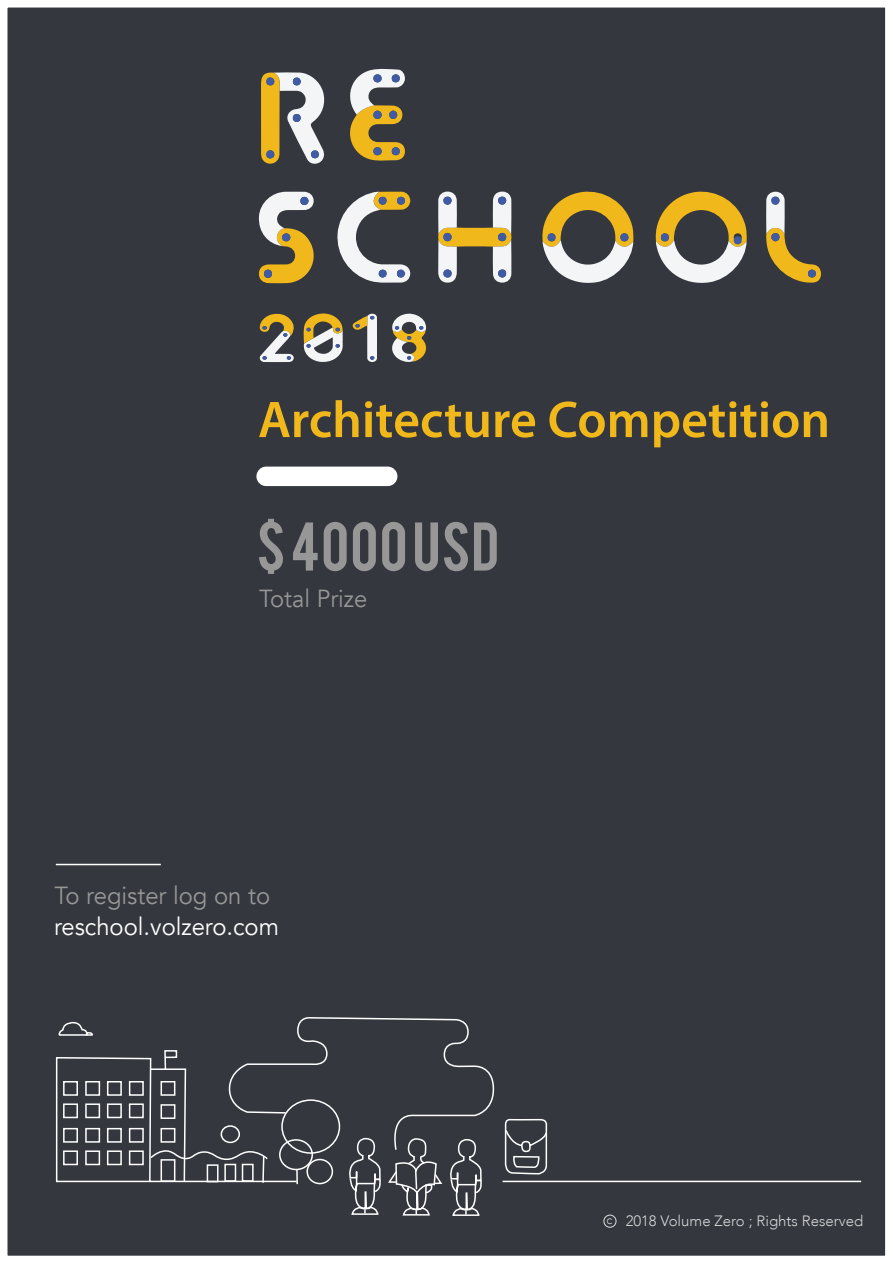
<style>
.page{position:relative;width:893px;height:1263px;background:#fff}
.page>*{position:absolute;margin:0;border:0;box-sizing:border-box;transform-origin:0 0}
.t1{font:54px "Bebas";letter-spacing:.02em;color:#979797}
.t2{font:600 52.05px "Myriad Pro";color:#f1b81c}
.t3{font:24.75px "Avenir";color:#fff;scale:.96 1}
.t4{font:24.75px "Avenir";color:#979797;scale:.96 1}
.t5{font:24.6px "Avenir";color:#979797;scale:.96 1}
.t6{font:300 15px "Avenir";color:#fff}
.s1{font-size:12.15px}
</style>
<div class="page">
<div style="left:7px;top:7px;width:879px;height:1249px;background:#34373e"></div>
<div style="left:256px;top:467px;width:141px;height:19px;background:#fff;border-radius:10px"></div>
<div style="left:55px;top:605px;width:243px;height:578px;background:#34373e"></div>
<svg style="left:504px;top:1118px;width:44px;height:57px;background:#595c62"></svg>
<svg style="left:149px;top:1002px;width:345px;height:254px;background:#3e4148"></svg>
<div style="left:161px;top:1159px;width:14px;height:23px;border:2px solid #fff"></div>
<div style="left:207px;top:1164px;width:12px;height:18px;border:2px solid #fff"></div>
<div style="left:224px;top:1164px;width:12px;height:18px;border:2px solid #fff"></div>
<div style="left:242px;top:1164px;width:12px;height:18px;border:2px solid #fff"></div>
<div style="left:161px;top:1128px;width:14px;height:15px;border:2px solid #fff"></div>
<div style="left:161px;top:1104px;width:14px;height:15px;border:2px solid #fff"></div>
<div style="left:161px;top:1081px;width:14px;height:15px;border:2px solid #fff"></div>
<div style="left:129px;top:1081px;width:15px;height:15px;border:2px solid #fff"></div>
<div style="left:129px;top:1103px;width:15px;height:15px;border:2px solid #fff"></div>
<div style="left:129px;top:1128px;width:15px;height:15px;border:2px solid #fff"></div>
<div style="left:129px;top:1150px;width:15px;height:15px;border:2px solid #fff"></div>
<div style="left:107px;top:1081px;width:15px;height:15px;border:2px solid #fff"></div>
<div style="left:107px;top:1103px;width:15px;height:15px;border:2px solid #fff"></div>
<div style="left:107px;top:1128px;width:15px;height:15px;border:2px solid #fff"></div>
<div style="left:107px;top:1150px;width:15px;height:15px;border:2px solid #fff"></div>
<div style="left:85px;top:1081px;width:15px;height:15px;border:2px solid #fff"></div>
<div style="left:85px;top:1103px;width:15px;height:15px;border:2px solid #fff"></div>
<div style="left:85px;top:1128px;width:15px;height:15px;border:2px solid #fff"></div>
<div style="left:85px;top:1150px;width:15px;height:15px;border:2px solid #fff"></div>
<div style="left:63px;top:1081px;width:15px;height:15px;border:2px solid #fff"></div>
<div style="left:63px;top:1103px;width:15px;height:15px;border:2px solid #fff"></div>
<div style="left:63px;top:1128px;width:15px;height:15px;border:2px solid #fff"></div>
<div style="left:63px;top:1150px;width:15px;height:15px;border:2px solid #fff"></div>
<svg style="left:58px;top:1022px;width:36px;height:38px"></svg>
<hr style="left:56px;top:864px;width:105px;height:1px;background:#fff">
<hr style="left:503px;top:1181px;width:358px;height:1px;background:#fff">
<div style="left:603px;top:1214px;width:14px;height:14px;border:1px solid #fff;border-radius:50%"></div>
<h2 class="t2" style="left:258px;top:386px;width:574px">Architecture Competition</h2>
<h1 class="t1" style="left:256px;top:507px;width:244px">$ 4000 usd</h1>
<h3 class="t5" style="left:259px;top:583px;width:114px">Total Prize</h3>
<h3 class="t4" style="left:55px;top:880px;width:226px">To register log on to</h3>
<h3 class="t3" style="left:54px;top:912px;width:236px">reschool.volzero.com</h3>
<p class="t6" style="left:606px;top:1212px;width:258px"><span class="s1">c</span> 2018 Volume Zero ; Rights Reserved</p>
</div>
